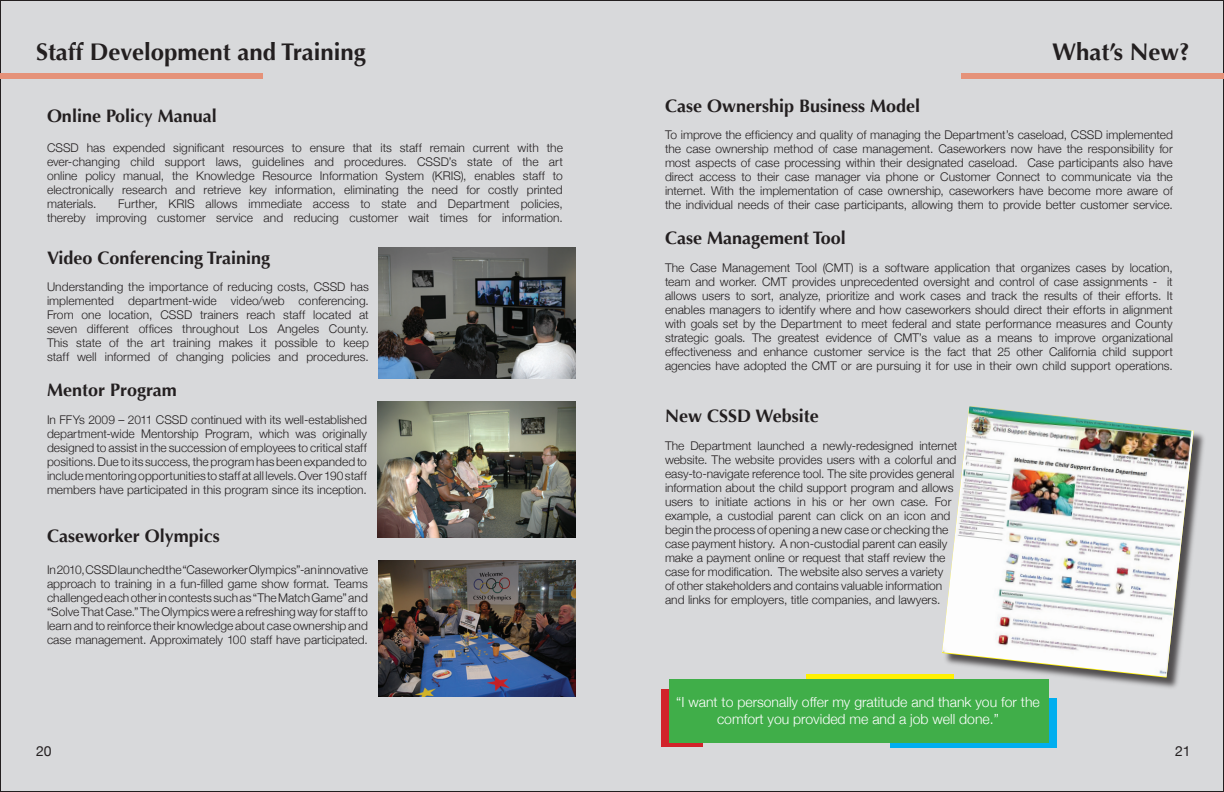
<style>
.page{position:relative;width:1224px;height:792px;background:#d8d9db}
.page>*{position:absolute;margin:0;border:0;box-sizing:border-box;transform-origin:0 0}
.t1{font:700 24px "Optima";color:#231f20}
.t2{font:700 18px "Optima";color:#231f20}
.t3{font:300 14px/16.8px "Helvetica Neue";color:#fff;text-align:center}
.t4{font:14px "Helvetica Neue";color:#231f20}
.t5{font:300 12px/14px "Helvetica Neue";color:#231f20;text-align:justify}
</style>
<div class="page">
<div style="left:0;top:73px;width:263px;height:6px;background:#e59279"></div>
<div style="left:961px;top:73px;width:263px;height:6px;background:#e59279"></div>
<img style="left:379px;top:248px;width:197px;height:131px">
<img style="left:378px;top:560px;width:198px;height:137px">
<div style="left:943px;top:407px;width:263px;height:284px;background:#231f20;opacity:.75"></div>
<img style="left:942px;top:406px;width:252px;height:272px">
<img style="left:377px;top:402px;width:199px;height:135px">
<div style="left:661px;top:689px;width:42px;height:58px;background:#d1232a"></div>
<div style="left:806px;top:674px;width:148px;height:27px;background:#fff101"></div>
<div style="left:890px;top:698px;width:167px;height:50px;background:#00aeef"></div>
<div style="left:669px;top:679px;width:380px;height:64px;background:#40ae49"></div>
<p class="t1" style="left:36px;top:38px;width:331px">Staff Development and Training</p>
<p class="t1" style="left:1052px;top:38px;width:139px">What’s New?</p>
<p class="t2" style="left:47px;top:105px;width:171px">Online Policy Manual</p>
<p class="t5" style="left:47px;top:141px;width:517px">CSSD has expended significant resources to ensure that its staff remain current with the ever-changing child support laws, guidelines and procedures. CSSD’s state of the art online policy manual, the Knowledge Resource Information System (KRIS), enables staff to electronically research and retrieve key information, eliminating the need for costly printed materials.</p>
<p class="t5" style="left:47px;top:197px;width:517px;text-align:right">Further, KRIS allows immediate access to state and Department policies,<br>thereby improving customer service and reducing customer wait times for information.</p>
<p class="t2" style="left:47px;top:247px;width:225px">Video Conferencing Training</p>
<p class="t5" style="left:47px;top:279px;width:323px">Understanding the importance of reducing costs, CSSD has implemented department-wide video/web conferencing.<br>From one location, CSSD trainers reach staff located at seven different offices throughout Los Angeles County.<br>This state of the art training makes it possible to keep staff well informed of changing policies and procedures.</p>
<p class="t2" style="left:47px;top:379px;width:131px">Mentor Program</p>
<p class="t5" style="left:47px;top:412px;width:321px">In FFYs 2009 – 2011 CSSD continued with its well-established department-wide Mentorship Program, which was originally designed to assist in the succession of employees to critical staff positions. Due to its success, the program has been expanded to include mentoring opportunities to staff at all levels. Over 190 staff members have participated in this program since its inception.</p>
<p class="t2" style="left:47px;top:525px;width:174px">Caseworker Olympics</p>
<p class="t5" style="left:47px;top:562px;width:322px">In 2010, CSSD launched the “Caseworker Olympics”-an innovative approach to training in a fun-filled game show format. Teams challenged each other in contests such as “The Match Game” and “Solve That Case.” The Olympics were a refreshing way for staff to learn and to reinforce their knowledge about case ownership and case management. Approximately 100 staff have participated.</p>
<p class="t2" style="left:665px;top:95px;width:257px">Case Ownership Business Model</p>
<p class="t5" style="left:665px;top:127px;width:509px">To improve the efficiency and quality of managing the Department’s caseload, CSSD implemented the case ownership method of case management. Caseworkers now have the responsibility for most aspects of case processing within their designated caseload. Case participants also have direct access to their case manager via phone or Customer Connect to communicate via the internet. With the implementation of case ownership, caseworkers have become more aware of the individual needs of their case participants, allowing them to provide better customer service.</p>
<p class="t2" style="left:665px;top:227px;width:182px">Case Management Tool</p>
<p class="t5" style="left:665px;top:260px;width:509px">The Case Management Tool (CMT) is a software application that organizes cases by location, team and worker. CMT provides unprecedented oversight and control of case assignments - it allows users to sort, analyze, prioritize and work cases and track the results of their efforts. It enables managers to identify where and how caseworkers should direct their efforts in alignment with goals set by the Department to meet federal and state performance measures and County strategic goals. The greatest evidence of CMT’s value as a means to improve organizational effectiveness and enhance customer service is the fact that 25 other California child support agencies have adopted the CMT or are pursuing it for use in their own child support operations.</p>
<p class="t2" style="left:665px;top:405px;width:155px">New CSSD Website</p>
<p class="t5" style="left:665px;top:438px;width:294px;text-align:left">The Department launched a newly-redesigned internet website. The website provides users with a colorful and easy-to-navigate reference tool. The site provides general information about the child support program and allows users to initiate actions in his or her own case. For example, a custodial parent can click on an icon and begin the process of opening a new case or checking the case payment history. A non-custodial parent can easily make a payment online or request that staff review the case for modification. The website also serves a variety<br>of other stakeholders and contains valuable information and links for employers, title companies, and lawyers.</p>
<p class="t3" style="left:676px;top:693px;width:365px">“I want to personally offer my gratitude and thank you for the comfort you provided me and a job well done.”</p>
<p class="t4" style="left:36px;top:743px;width:17px">20</p>
<p class="t4" style="left:1175px;top:743px;width:17px">21</p>
</div>
